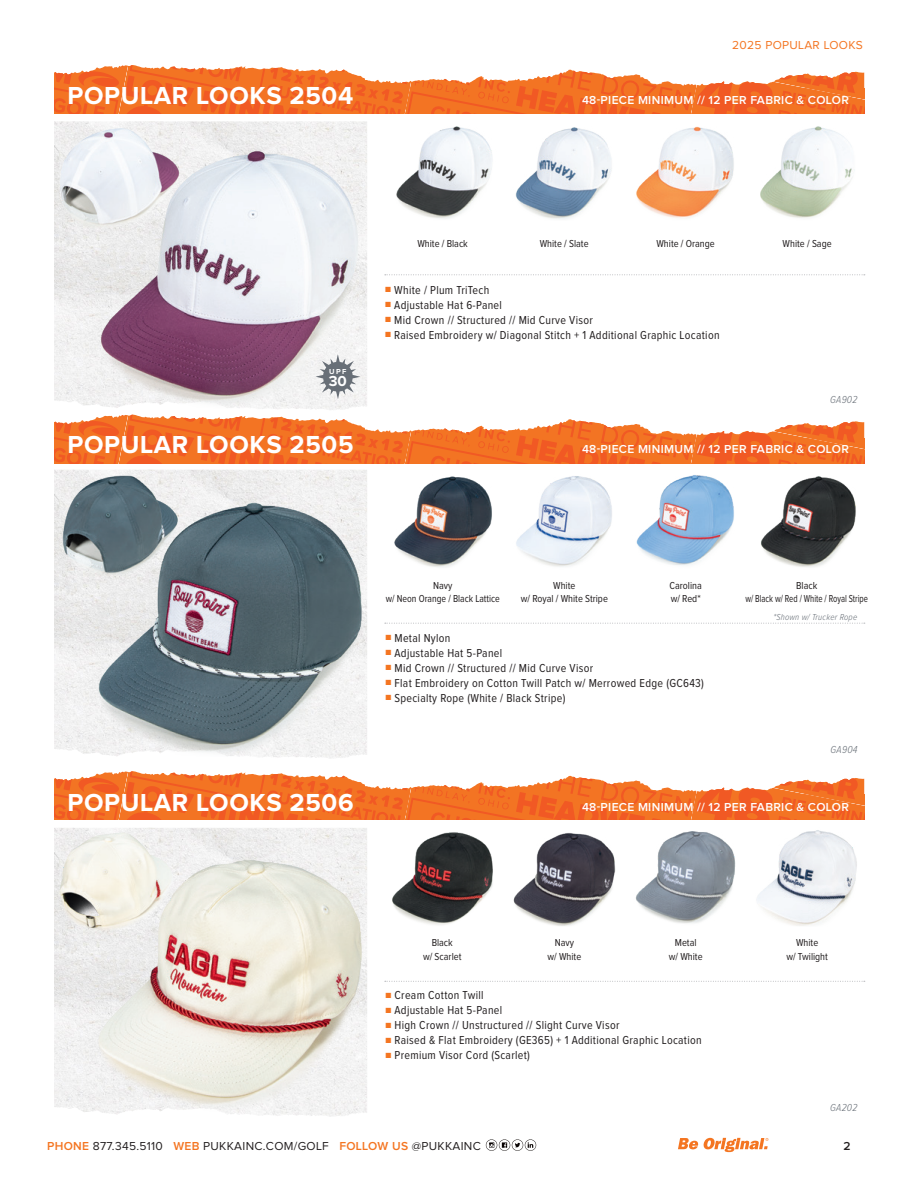
<style>
.page{position:relative;width:918px;height:1188px;background:#fff}
.page>*{position:absolute;margin:0;border:0;box-sizing:border-box;transform-origin:0 0}
.t1{font:700 25.5px "Proxima Nova";letter-spacing:.025em;color:#fff}
.t2{font:700 15px "Proxima Nova";color:#fff}
.t3{font:12px "Proxima Nova Cond";letter-spacing:.025em;color:#231f20}
.t4{font:600 12px "Proxima Nova";letter-spacing:.025em;color:#fff}
.t5{font:12px "Proxima Nova";letter-spacing:.025em;color:#231f20}
.t6{font:12px "Proxima Nova";letter-spacing:.025em;color:#f47521}
.t7{font:600 12px "Proxima Nova";color:#231f20}
.t8{font:10.5px/13.5px "Proxima Nova Cond";color:#231f20;text-align:center}
.t9{font:10.5px "Proxima Nova Cond";color:#231f20;scale:.95 1}
.t10{font:italic 300 10.5px "Proxima Nova Cond";letter-spacing:.025em;color:#686f77}
.t11{font:italic 300 9px "Proxima Nova Cond";letter-spacing:.025em;color:#686f77}
.t12{font:700 7.5px "Proxima Nova";color:#fff}
.s1{font-size:9px;color:#f47521}
.s2{font-weight:600;color:#f47521}
</style>
<div class="page">
<svg style="left:678px;top:1138px;width:90px;height:14px"></svg>
<svg style="left:486px;top:1139px;width:50px;height:12px"></svg>
<svg style="left:54px;top:415px;width:810px;height:23px"></svg>
<svg style="left:54px;top:438px;width:810px;height:25px;background:#f26a23"></svg>
<svg style="left:54px;top:771px;width:810px;height:24px"></svg>
<svg style="left:54px;top:795px;width:810px;height:25px;background:#f26a23"></svg>
<svg style="left:54px;top:65px;width:810px;height:24px"></svg>
<svg style="left:54px;top:89px;width:810px;height:25px;background:#f26a23"></svg>
<svg style="left:385px;top:623px;width:480px;height:1px"></svg>
<svg style="left:385px;top:981px;width:480px;height:1px"></svg>
<svg style="left:385px;top:274px;width:480px;height:1px"></svg>
<img style="left:396px;top:126px;width:96px;height:93px">
<img style="left:394px;top:476px;width:98px;height:91px">
<img style="left:392px;top:832px;width:101px;height:93px">
<img style="left:636px;top:126px;width:98px;height:92px">
<img style="left:636px;top:475px;width:98px;height:90px">
<img style="left:636px;top:831px;width:100px;height:92px">
<img style="left:515px;top:127px;width:97px;height:92px">
<img style="left:516px;top:476px;width:96px;height:91px">
<img style="left:513px;top:833px;width:103px;height:93px">
<img style="left:760px;top:126px;width:92px;height:92px">
<img style="left:761px;top:476px;width:95px;height:91px">
<img style="left:757px;top:830px;width:100px;height:96px">
<img style="left:54px;top:828px;width:313px;height:286px">
<img style="left:54px;top:121px;width:313px;height:287px">
<img style="left:54px;top:470px;width:313px;height:287px">
<img style="left:54px;top:121px;width:136px;height:111px">
<img style="left:54px;top:470px;width:136px;height:111px">
<img style="left:54px;top:828px;width:136px;height:110px">
<svg style="left:315px;top:354px;width:45px;height:45px"></svg>
<p class="t6" style="left:732px;top:39px;width:132px">2025 POPULAR LOOKS</p>
<p class="t1" style="left:68px;top:84px;width:287px">POPULAR LOOKS 2504</p>
<p class="t4" style="left:582px;top:95px;width:268px">48-PIECE MINIMUM // 12 PER FABRIC &amp; COLOR</p>
<p class="t12" style="left:329px;top:368px;width:19px">UPF</p>
<p class="t2" style="left:329px;top:374px;width:20px">30</p>
<p class="t8" style="left:417px;top:237px;width:52px">White / Black</p>
<p class="t8" style="left:540px;top:237px;width:50px">White / Slate</p>
<p class="t8" style="left:656px;top:237px;width:60px">White / Orange</p>
<p class="t8" style="left:783px;top:237px;width:51px">White / Sage</p>
<p class="t3" style="left:385px;top:284px;width:106px"><span class="s1">■</span> White / Plum TriTech</p>
<p class="t3" style="left:385px;top:299px;width:118px"><span class="s1">■</span> Adjustable Hat 6-Panel</p>
<p class="t3" style="left:385px;top:314px;width:209px"><span class="s1">■</span> Mid Crown // Structured // Mid Curve Visor</p>
<p class="t3" style="left:385px;top:329px;width:336px"><span class="s1">■</span> Raised Embroidery w/ Diagonal Stitch + 1 Additional Graphic Location</p>
<p class="t10" style="left:830px;top:395px;width:29px">GA902</p>
<p class="t1" style="left:68px;top:433px;width:288px">POPULAR LOOKS 2505</p>
<p class="t4" style="left:582px;top:444px;width:268px">48-PIECE MINIMUM // 12 PER FABRIC &amp; COLOR</p>
<p class="t8" style="left:433px;top:579px;width:21px">Navy</p>
<p class="t9" style="left:386px;top:594px;width:122px">w/ Neon Orange / Black Lattice</p>
<p class="t8" style="left:553px;top:579px;width:24px">White</p>
<p class="t8" style="left:521px;top:592px;width:89px">w/ Royal / White Stripe</p>
<p class="t8" style="left:670px;top:579px;width:34px">Carolina</p>
<p class="t8" style="left:671px;top:592px;width:32px">w/ Red*</p>
<p class="t8" style="left:745px;top:579px;width:124px">Black<br>w/ Black w/ Red / White / Royal Stripe</p>
<p class="t11" style="left:773px;top:612px;width:85px">*Shown w/ Trucker Rope</p>
<p class="t3" style="left:385px;top:632px;width:67px"><span class="s1">■</span> Metal Nylon</p>
<p class="t3" style="left:385px;top:647px;width:118px"><span class="s1">■</span> Adjustable Hat 5-Panel</p>
<p class="t3" style="left:385px;top:662px;width:209px"><span class="s1">■</span> Mid Crown // Structured // Mid Curve Visor</p>
<p class="t3" style="left:385px;top:677px;width:320px"><span class="s1">■</span> Flat Embroidery on Cotton Twill Patch w/ Merrowed Edge (GC643)</p>
<p class="t3" style="left:385px;top:692px;width:182px"><span class="s1">■</span> Specialty Rope (White / Black Stripe)</p>
<p class="t10" style="left:831px;top:745px;width:28px">GA904</p>
<p class="t1" style="left:68px;top:791px;width:288px">POPULAR LOOKS 2506</p>
<p class="t4" style="left:582px;top:801px;width:268px">48-PIECE MINIMUM // 12 PER FABRIC &amp; COLOR</p>
<p class="t8" style="left:432px;top:936px;width:23px">Black</p>
<p class="t8" style="left:423px;top:950px;width:40px">w/ Scarlet</p>
<p class="t8" style="left:555px;top:936px;width:21px">Navy</p>
<p class="t8" style="left:547px;top:950px;width:35px">w/ White</p>
<p class="t8" style="left:675px;top:936px;width:23px">Metal</p>
<p class="t8" style="left:669px;top:950px;width:35px">w/ White</p>
<p class="t8" style="left:796px;top:936px;width:24px">White</p>
<p class="t8" style="left:786px;top:950px;width:43px">w/ Twilight</p>
<p class="t3" style="left:385px;top:990px;width:100px"><span class="s1">■</span> Cream Cotton Twill</p>
<p class="t3" style="left:385px;top:1005px;width:118px"><span class="s1">■</span> Adjustable Hat 5-Panel</p>
<p class="t3" style="left:385px;top:1020px;width:236px"><span class="s1">■</span> High Crown // Unstructured // Slight Curve Visor</p>
<p class="t3" style="left:385px;top:1035px;width:318px"><span class="s1">■</span> Raised &amp; Flat Embroidery (GE365) + 1 Additional Graphic Location</p>
<p class="t3" style="left:385px;top:1050px;width:146px"><span class="s1">■</span> Premium Visor Cord (Scarlet)</p>
<p class="t10" style="left:830px;top:1102px;width:29px">GA202</p>
<p class="t5" style="left:47px;top:1140px;width:435px"><span class="s2">PHONE</span> 877.345.5110 <span class="s2">WEB</span> PUKKAINC.COM/GOLF <span class="s2">FOLLOW US</span> @PUKKAINC</p>
<p class="t7" style="left:843px;top:1140px;width:9px">2</p>
</div>
